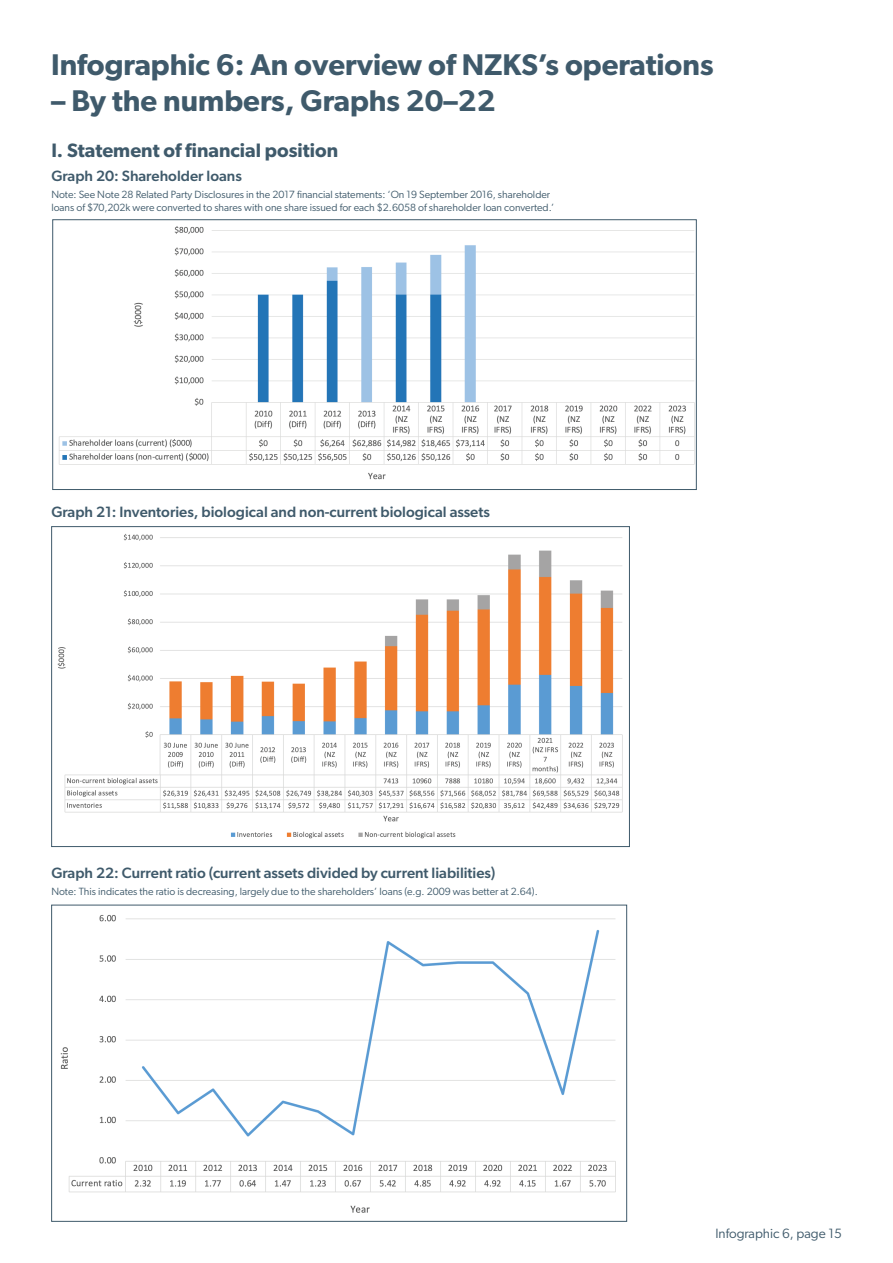
<style>
.page{position:relative;width:893px;height:1263px;background:#fff}
.page>*{position:absolute;margin:0;border:0;box-sizing:border-box;transform-origin:0 0}
.t1{font:600 30px "Gibson";color:#3f5a6b}
.t2{font:600 19.5px "Gibson";color:#3f5a6b}
.t3{font:500 15px "Gibson";color:#3f5a6b}
.t4{font:13.5px "Gibson";color:#3f5a6b}
.t5{font:10.5px/12.6px "Gibson";color:#3f5a6b}
</style>
<div class="page">
<img style="left:59px;top:226px;width:636px;height:254px">
<div style="left:52px;top:219px;width:645px;height:271px;border:1px solid #3f5a6b"></div>
<img style="left:57px;top:533px;width:566px;height:306px">
<img style="left:60px;top:915px;width:556px;height:298px">
<h1 class="t1" style="left:51px;top:47px;width:664px">Infographic 6: An overview of NZKS’s operations</h1>
<h1 class="t1" style="left:51px;top:83px;width:446px">– By the numbers, Graphs 20–22</h1>
<h2 class="t2" style="left:51px;top:139px;width:288px">I. Statement of financial position</h2>
<h3 class="t3" style="left:51px;top:167px;width:192px">Graph 20: Shareholder loans</h3>
<p class="t5" style="left:51px;top:188px;width:504px">Note: See Note 28 Related Party Disclosures in the 2017 financial statements: ‘On 19 September 2016, shareholder loans of $70,202k were converted to shares with one share issued for each $2.6058 of shareholder loan converted.’</p>
<h3 class="t3" style="left:51px;top:502px;width:440px">Graph 21: Inventories, biological and non-current biological assets</h3>
<h3 class="t3" style="left:51px;top:864px;width:446px">Graph 22: Current ratio (current assets divided by current liabilities)</h3>
<p class="t5" style="left:51px;top:885px;width:488px">Note: This indicates the ratio is decreasing, largely due to the shareholders’ loans (e.g. 2009 was better at 2.64).</p>
<p class="t4" style="left:715px;top:1225px;width:128px">Infographic 6, page 15</p>
</div>
